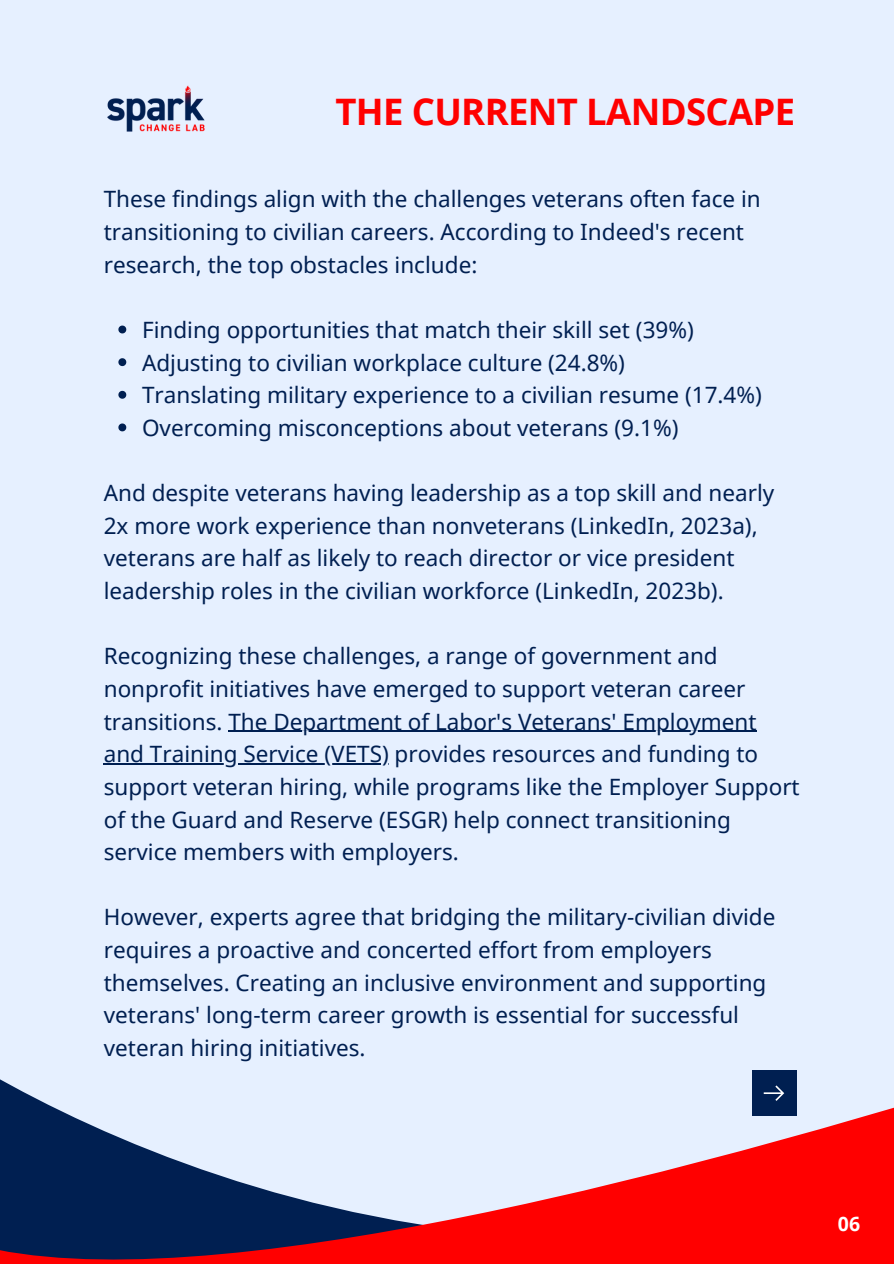
<style>
.page{position:relative;width:894px;height:1264px;background:#fff}
.page>*{position:absolute;margin:0;border:0;box-sizing:border-box;transform-origin:0 0}
.t1{font:700 36.45px "Noto Sans";letter-spacing:-.02em;color:#f00}
.t2{font:22.5px/32.7px "Noto Sans";color:#001f51}
.t3{font:700 19.5px "Noto Sans";color:#fff}
</style>
<div class="page">
<div style="left:0;top:0;width:893px;height:1263px;background:#e6f0ff"></div>
<svg style="left:118px;top:325px;width:8px;height:8px"></svg>
<svg style="left:118px;top:358px;width:8px;height:8px"></svg>
<svg style="left:118px;top:391px;width:8px;height:8px"></svg>
<svg style="left:118px;top:423px;width:8px;height:8px"></svg>
<hr style="left:228px;top:730px;width:528px;height:2px;background:#001f51">
<hr style="left:104px;top:763px;width:284px;height:1px;background:#001f51">
<img style="left:107px;top:85px;width:98px;height:47px">
<svg style="left:0;top:1070px;width:893px;height:193px"></svg>
<p class="t1" style="left:335px;top:86px;width:461px">THE CURRENT LANDSCAPE</p>
<p class="t2" style="left:104px;top:182px;width:658px">These findings align with the challenges veterans often face in transitioning to civilian careers. According to Indeed's recent research, the top obstacles include:</p>
<p class="t2" style="left:142px;top:313px;width:553px">Finding opportunities that match their skill set (39%)</p>
<p class="t2" style="left:142px;top:345px;width:484px">Adjusting to civilian workplace culture (24.8%)</p>
<p class="t2" style="left:142px;top:378px;width:621px">Translating military experience to a civilian resume (17.4%)</p>
<p class="t2" style="left:142px;top:411px;width:538px">Overcoming misconceptions about veterans (9.1%)</p>
<p class="t2" style="left:104px;top:476px;width:672px">And despite veterans having leadership as a top skill and nearly 2x more work experience than nonveterans (LinkedIn, 2023a), veterans are half as likely to reach director or vice president leadership roles in the civilian workforce (LinkedIn, 2023b).</p>
<p class="t2" style="left:104px;top:639px;width:654px">Recognizing these challenges, a range of government and nonprofit initiatives have emerged to support veteran career transitions. The Department of Labor's Veterans' Employment</p>
<p class="t2" style="left:104px;top:737px;width:697px">and Training Service (VETS) provides resources and funding to support veteran hiring, while programs like the Employer Support of the Guard and Reserve (ESGR) help connect transitioning service members with employers.</p>
<p class="t2" style="left:104px;top:900px;width:673px">However, experts agree that bridging the military-civilian divide requires a proactive and concerted effort from employers themselves. Creating an inclusive environment and supporting veterans' long-term career growth is essential for successful</p>
<p class="t2" style="left:104px;top:1030px;width:263px">veteran hiring initiatives.</p>
<p class="t3" style="left:837px;top:1210px;width:24px">06</p>
</div>
